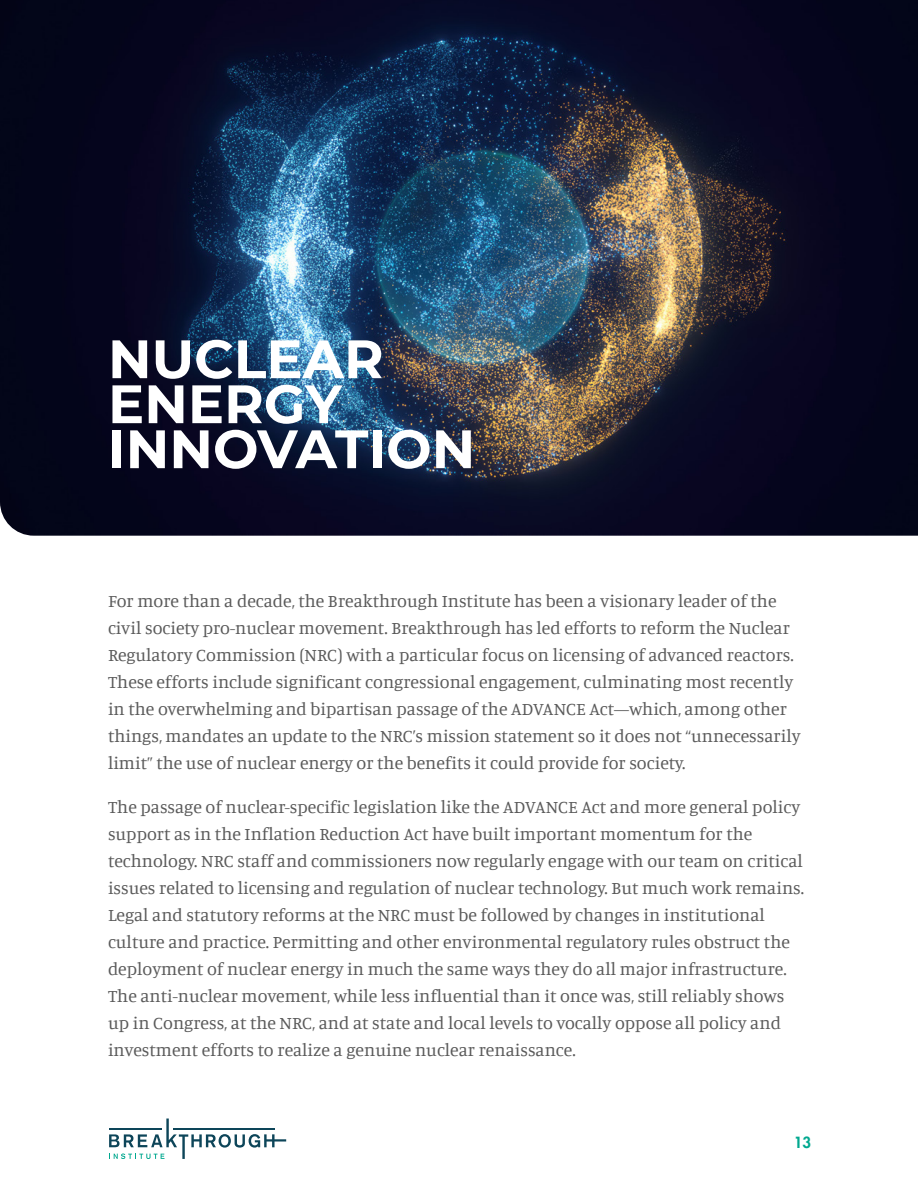
<style>
.page{position:relative;width:918px;height:1188px;background:#fff}
.page>*{position:absolute;margin:0;border:0;box-sizing:border-box;transform-origin:0 0}
.BTI_Report_Body{font:700 54px/45px "Montserrat";color:#fff}
.BTI_Report_Body-2{font:18px/27px "Manuale";color:#5a5a5a}
.t1{font:800 15px "Futura Std";color:#00a88f}
</style>
<div class="page">
<svg style="left:109px;top:1119px;width:177px;height:40px"></svg>
<img style="left:0;top:0;width:918px;height:536px">
<p class="BTI_Report_Body" style="left:108px;top:334px;width:277px">NUCLEAR<br>ENERGY</p>
<p class="BTI_Report_Body" style="left:108px;top:424px;width:369px">INNOVATION</p>
<p class="BTI_Report_Body-2" style="left:108px;top:587px;width:694px">For more than a decade, the Breakthrough Institute has been a visionary leader of the civil society pro-nuclear movement. Breakthrough has led efforts to reform the Nuclear Regulatory Commission (NRC) with a particular focus on licensing of advanced reactors.<br>These efforts include significant congressional engagement, culminating most recently in the overwhelming and bipartisan passage of the ADVANCE Act—which, among other things, mandates an update to the NRC’s mission statement so it does not “unnecessarily limit” the use of nuclear energy or the benefits it could provide for society.</p>
<p class="BTI_Report_Body-2" style="left:108px;top:792px;width:698px">The passage of nuclear-specific legislation like the ADVANCE Act and more general policy support as in the Inflation Reduction Act have built important momentum for the technology. NRC staff and commissioners now regularly engage with our team on critical issues related to licensing and regulation of nuclear technology. But much work remains.<br>Legal and statutory reforms at the NRC must be followed by changes in institutional culture and practice. Permitting and other environmental regulatory rules obstruct the deployment of nuclear energy in much the same ways they do all major infrastructure.<br>The anti-nuclear movement, while less influential than it once was, still reliably shows up in Congress, at the NRC, and at state and local levels to vocally oppose all policy and investment efforts to realize a genuine nuclear renaissance.</p>
<p class="t1" style="left:794px;top:1132px;width:19px">13</p>
</div>
